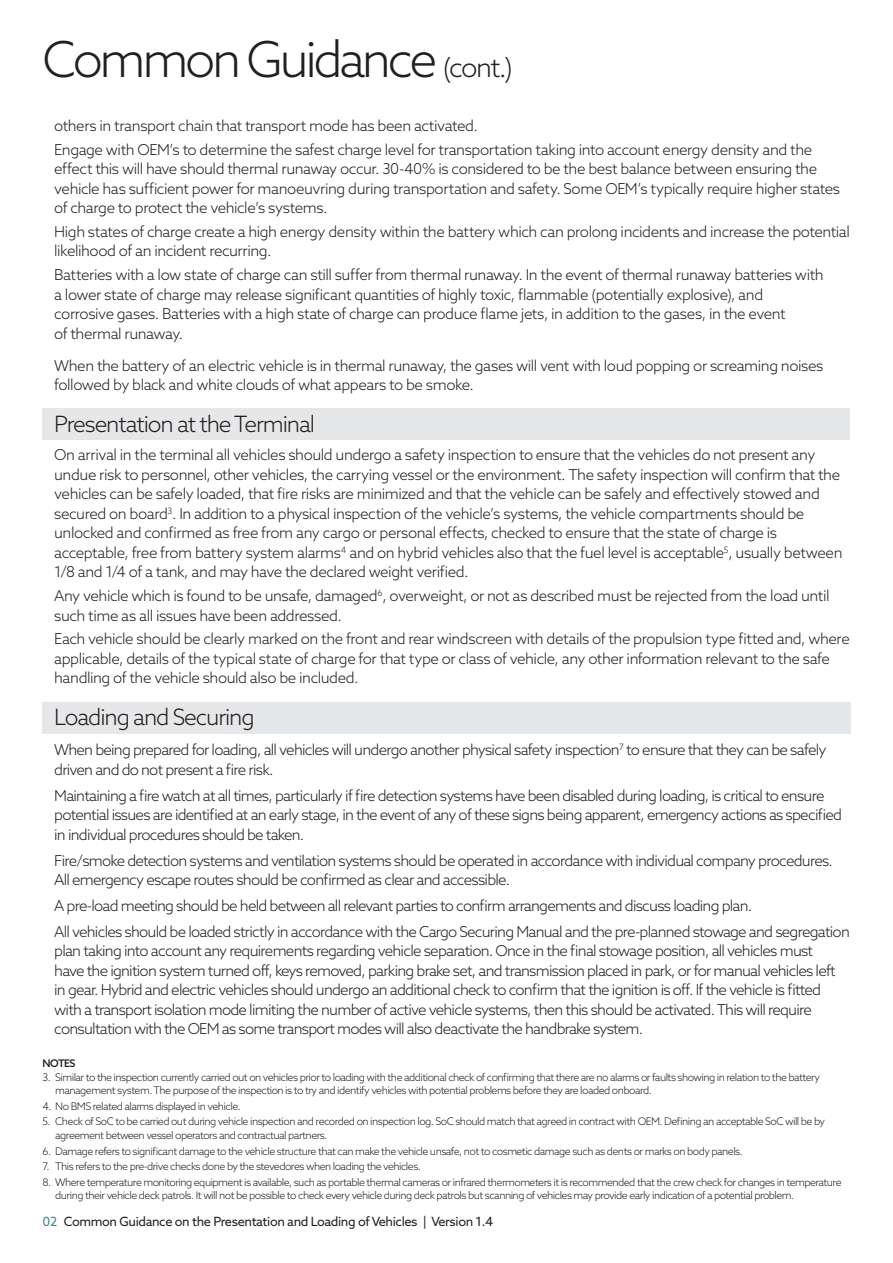
<style>
.page{position:relative;width:893px;height:1263px;background:#fff}
.page>*{position:absolute;margin:0;border:0;box-sizing:border-box;transform-origin:0 0}
.t1{font:300 49.5px "Azo Sans";letter-spacing:-.07em;color:#231f20}
.t2{font:300 22.5px "Azo Sans";letter-spacing:-.05em;color:#231f20}
.t3{font:300 15px/19.5px "Azo Sans";letter-spacing:-.04em;color:#231f20}
.t4{font:12.75px "Azo Sans";letter-spacing:-.03em;color:#231f20}
.t5{font:300 10.5px/13.5px "Azo Sans";letter-spacing:-.05em;color:#231f20}
.t6{font:500 10.5px "Azo Sans";letter-spacing:-.05em;color:#231f20}
.s1{font-size:27px}
.s2{color:#398a94}
</style>
<div class="page">
<div style="left:43px;top:408px;width:807px;height:32px;background:#e6e7e9"></div>
<div style="left:42px;top:702px;width:808px;height:32px;background:#e6e7e9"></div>
<h1 class="t1" style="left:43px;top:27px;width:472px">Common Guidance <span class="s1">(cont.)</span></h1>
<p class="t3" style="left:54px;top:114px;width:760px;line-height:23.7px">others in transport chain that transport mode has been activated.<br>Engage with OEM’s to determine the safest charge level for transportation taking into account energy density and the</p>
<p class="t3" style="left:54px;top:159px;width:787px">effect this will have should thermal runaway occur. 30-40% is considered to be the best balance between ensuring the vehicle has sufficient power for manoeuvring during transportation and safety. Some OEM’s typically require higher states of charge to protect the vehicle’s systems.</p>
<p class="t3" style="left:54px;top:222px;width:797px">High states of charge create a high energy density within the battery which can prolong incidents and increase the potential likelihood of an incident recurring.</p>
<p class="t3" style="left:54px;top:265px;width:771px">Batteries with a low state of charge can still suffer from thermal runaway. In the event of thermal runaway batteries with a lower state of charge may release significant quantities of highly toxic, flammable (potentially explosive), and corrosive gases. Batteries with a high state of charge can produce flame jets, in addition to the gases, in the event<br>of thermal runaway.</p>
<p class="t3" style="left:54px;top:356px;width:771px">When the battery of an electric vehicle is in thermal runaway, the gases will vent with loud popping or screaming noises followed by black and white clouds of what appears to be smoke.</p>
<h2 class="t2" style="left:54px;top:410px;width:262px">Presentation at the Terminal</h2>
<p class="t3" style="left:54px;top:445px;width:790px">On arrival in the terminal all vehicles should undergo a safety inspection to ensure that the vehicles do not present any undue risk to personnel, other vehicles, the carrying vessel or the environment. The safety inspection will confirm that the vehicles can be safely loaded, that fire risks are minimized and that the vehicle can be safely and effectively stowed and secured on board<sup>3</sup>. In addition to a physical inspection of the vehicle’s systems, the vehicle compartments should be unlocked and confirmed as free from any cargo or personal effects, checked to ensure that the state of charge is acceptable, free from battery system alarms<sup>4</sup> and on hybrid vehicles also that the fuel level is acceptable<sup>5</sup>, usually between 1/8 and 1/4 of a tank, and may have the declared weight verified.</p>
<p class="t3" style="left:54px;top:586px;width:777px">Any vehicle which is found to be unsafe, damaged<sup>6</sup>, overweight, or not as described must be rejected from the load until such time as all issues have been addressed.</p>
<p class="t3" style="left:54px;top:629px;width:797px">Each vehicle should be clearly marked on the front and rear windscreen with details of the propulsion type fitted and, where applicable, details of the typical state of charge for that type or class of vehicle, any other information relevant to the safe handling of the vehicle should also be included.</p>
<h2 class="t2" style="left:54px;top:703px;width:202px">Loading and Securing</h2>
<p class="t3" style="left:54px;top:740px;width:774px">When being prepared for loading, all vehicles will undergo another physical safety inspection<sup>7</sup> to ensure that they can be safely driven and do not present a fire risk.</p>
<p class="t3" style="left:54px;top:785px;width:789px">Maintaining a fire watch at all times, particularly if fire detection systems have been disabled during loading, is critical to ensure potential issues are identified at an early stage, in the event of any of these signs being apparent, emergency actions as specified in individual procedures should be taken.</p>
<p class="t3" style="left:54px;top:850px;width:780px">Fire/smoke detection systems and ventilation systems should be operated in accordance with individual company procedures.<br>All emergency escape routes should be confirmed as clear and accessible.</p>
<p class="t3" style="left:54px;top:892px;width:797px;line-height:26px">A pre-load meeting should be held between all relevant parties to confirm arrangements and discuss loading plan.<br>All vehicles should be loaded strictly in accordance with the Cargo Securing Manual and the pre-planned stowage and segregation</p>
<p class="t3" style="left:54px;top:941px;width:783px">plan taking into account any requirements regarding vehicle separation. Once in the final stowage position, all vehicles must have the ignition system turned off, keys removed, parking brake set, and transmission placed in park, or for manual vehicles left in gear. Hybrid and electric vehicles should undergo an additional check to confirm that the ignition is off. If the vehicle is fitted with a transport isolation mode limiting the number of active vehicle systems, then this should be activated. This will require consultation with the OEM as some transport modes will also deactivate the handbrake system.</p>
<p class="t6" style="left:43px;top:1056px;width:35px">NOTES</p>
<p class="t5" style="left:55px;top:1070px;width:766px;text-indent:-13px">3. Similar to the inspection currently carried out on vehicles prior to loading with the additional check of confirming that there are no alarms or faults showing in relation to the battery management system. The purpose of the inspection is to try and identify vehicles with potential problems before they are loaded onboard.</p>
<p class="t5" style="left:43px;top:1099px;width:200px">4. No BMS related alarms displayed in vehicle.</p>
<p class="t5" style="left:55px;top:1115px;width:771px;text-indent:-13px">5. Check of SoC to be carried out during vehicle inspection and recorded on inspection log. SoC should match that agreed in contract with OEM. Defining an acceptable SoC will be by agreement between vessel operators and contractual partners.</p>
<p class="t5" style="left:43px;top:1144px;width:702px">6. Damage refers to significant damage to the vehicle structure that can make the vehicle unsafe, not to cosmetic damage such as dents or marks on body panels.</p>
<p class="t5" style="left:43px;top:1159px;width:380px">7. This refers to the pre-drive checks done by the stevedores when loading the vehicles.</p>
<p class="t5" style="left:55px;top:1175px;width:788px;text-indent:-13px">8. Where temperature monitoring equipment is available, such as portable thermal cameras or infrared thermometers it is recommended that the crew check for changes in temperature during their vehicle deck patrols. It will not be possible to check every vehicle during deck patrols but scanning of vehicles may provide early indication of a potential problem.</p>
<p class="t4" style="left:43px;top:1213px;width:452px"><span class="s2">02</span> Common Guidance on the Presentation and Loading of Vehicles | Version 1.4</p>
</div>
